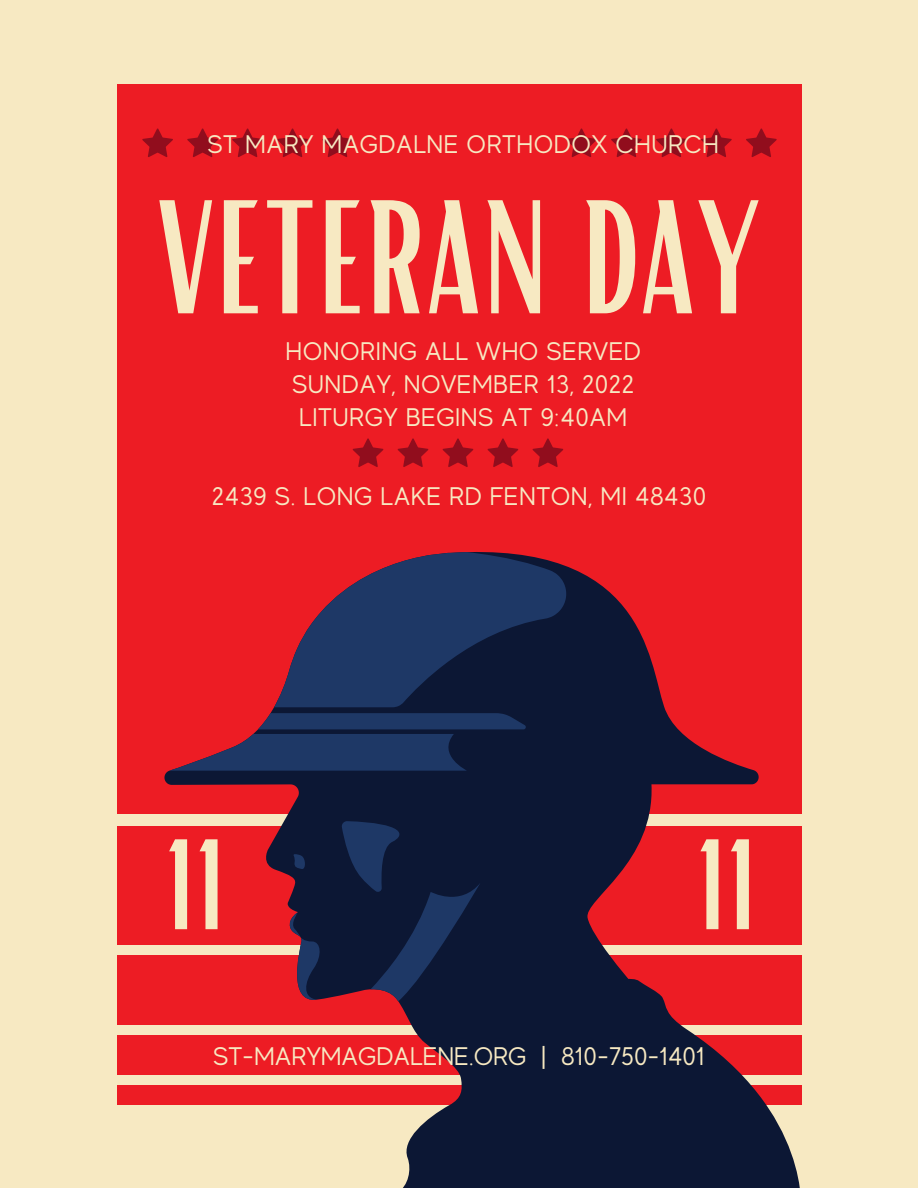
<style>
.page{position:relative;width:918px;height:1188px;background:#f7e9c2}
.page>*{position:absolute;margin:0;border:0;box-sizing:border-box;transform-origin:0 0}
.t1{font:156.3px "Bright";color:#f7e9c2}
.t2{font:124.2px "Bright";color:#f7e9c2}
.t3{font:25.35px/32.8px "MADE Evolve Sans";letter-spacing:.02em;color:#f7e9c2}
.t4{font:25.35px "MADE Evolve Sans";color:#f7e9c2}
</style>
<div class="page">
<div style="left:117px;top:84px;width:685px;height:730px;background:#ed1c24"></div>
<div style="left:117px;top:826px;width:685px;height:118px;background:#ed1c24"></div>
<div style="left:117px;top:955px;width:685px;height:69px;background:#ed1c24"></div>
<div style="left:117px;top:1035px;width:685px;height:39px;background:#ed1c24"></div>
<div style="left:117px;top:1085px;width:685px;height:19px;background:#ed1c24"></div>
<svg style="left:164px;top:566px;width:637px;height:622px"></svg>
<svg style="left:294px;top:854px;width:12px;height:16px"></svg>
<svg style="left:170px;top:713px;width:356px;height:58px"></svg>
<svg style="left:274px;top:552px;width:292px;height:155px;fill:#1e3866"></svg>
<svg style="left:287px;top:912px;width:36px;height:92px"></svg>
<svg style="left:342px;top:821px;width:138px;height:180px"></svg>
<svg style="left:142px;top:129px;width:31px;height:28px"></svg>
<svg style="left:187px;top:129px;width:31px;height:28px"></svg>
<svg style="left:232px;top:129px;width:31px;height:28px"></svg>
<svg style="left:277px;top:129px;width:31px;height:28px"></svg>
<svg style="left:322px;top:129px;width:31px;height:28px"></svg>
<svg style="left:566px;top:129px;width:31px;height:28px"></svg>
<svg style="left:611px;top:129px;width:31px;height:28px"></svg>
<svg style="left:656px;top:129px;width:31px;height:28px"></svg>
<svg style="left:701px;top:129px;width:31px;height:28px"></svg>
<svg style="left:746px;top:129px;width:31px;height:28px"></svg>
<svg style="left:353px;top:438px;width:30px;height:29px"></svg>
<svg style="left:398px;top:438px;width:30px;height:29px"></svg>
<svg style="left:443px;top:438px;width:30px;height:29px"></svg>
<svg style="left:488px;top:438px;width:30px;height:29px"></svg>
<svg style="left:533px;top:438px;width:30px;height:29px"></svg>
<p class="t3" style="left:208px;top:128px;width:513px">ST MARY MAGDALNE ORTHODOX CHURCH</p>
<h1 class="t1" style="left:156px;top:157px;width:607px">VETERAN DAY</h1>
<p class="t3" style="left:286px;top:335px;width:357px">HONORING ALL WHO SERVED<br>SUNDAY, NOVEMBER 13, 2022<br>LITURGY BEGINS AT 9:40AM</p>
<p class="t3" style="left:212px;top:481px;width:496px">2439 S. LONG LAKE RD FENTON, MI 48430</p>
<h2 class="t2" style="left:163px;top:805px;width:62px">11</h2>
<h2 class="t2" style="left:694px;top:805px;width:62px">11</h2>
<p class="t4" style="left:213px;top:1042px;width:493px">ST-MARYMAGDALENE.ORG | 810-750-1401</p>
</div>
